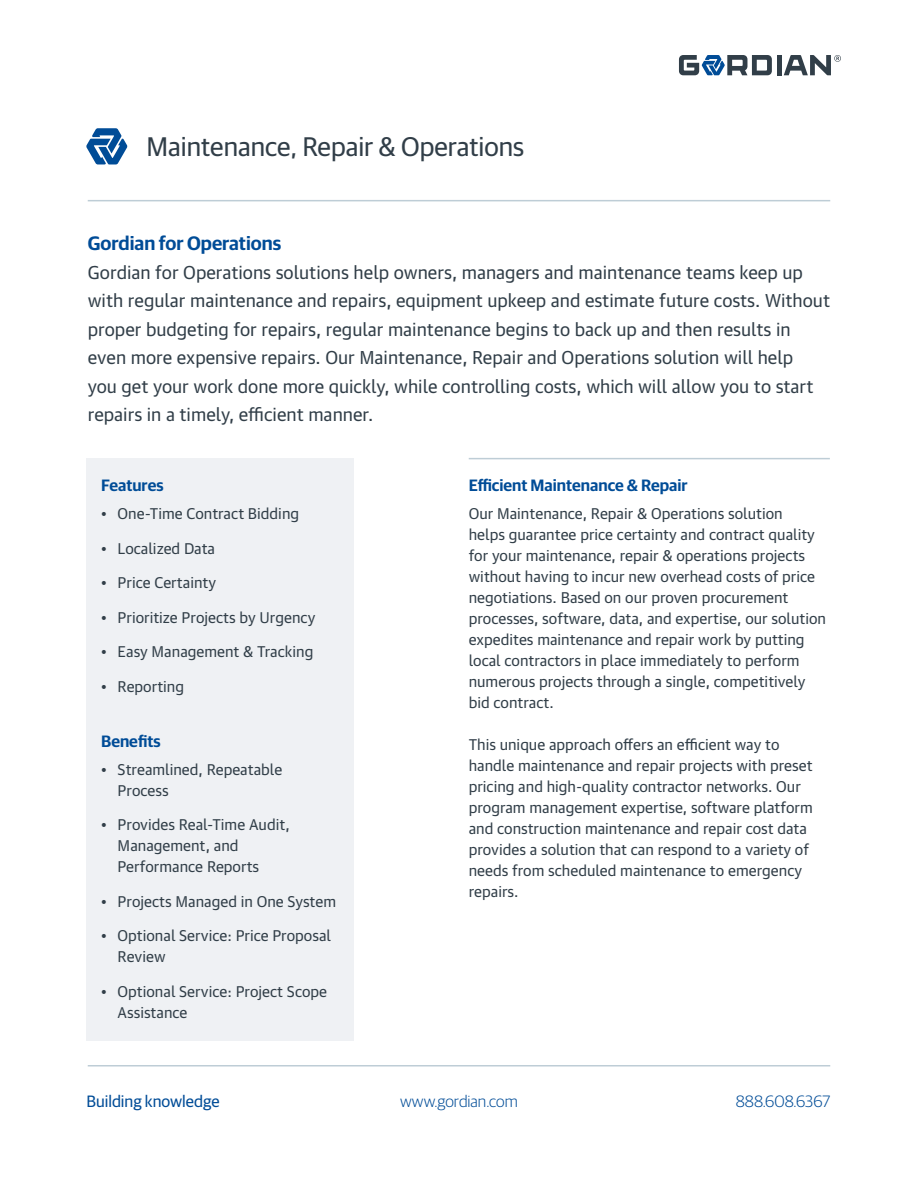
<style>
.page{position:relative;width:918px;height:1188px;background:#fff}
.page>*{position:absolute;margin:0;border:0;box-sizing:border-box;transform-origin:0 0}
.TITLE-HEAD{font:27px "Guardian Sans";color:#313e48}
.INTRO-HEAD{font:600 19.5px "Guardian Sans";color:#004c97}
.INTRO-BODY{font:18px/28.5px "Guardian Text Sans";color:#313e48}
.BODY-HEAD{font:600 16.5px "Guardian Sans";color:#004c97}
.t1{font:300 16.5px "Guardian Sans";color:#004c97}
.t2{font:16.5px "Guardian Sans";color:#004c97}
.SIDEBAR-HEADS{font:600 16.5px "Guardian Sans";color:#004c97}
.BODY{font:15px/21px "Guardian Text Sans";color:#313e48}
.SIDEBAR-BULLETS{font:15px "Guardian Text Sans";color:#313e48}
</style>
<div class="page">
<hr style="left:88px;top:200px;width:742px;height:1px;background:#becdd6">
<hr style="left:88px;top:1065px;width:742px;height:1px;background:#becdd6">
<div style="left:86px;top:458px;width:268px;height:583px;background:#eff1f4"></div>
<hr style="left:469px;top:458px;width:361px;height:1px;background:#becdd6">
<div style="left:777px;top:55px;width:5px;height:20px;background:#313e48"></div>
<svg style="left:679px;top:55px;width:93px;height:20px"></svg>
<svg style="left:784px;top:55px;width:57px;height:20px"></svg>
<svg style="left:86px;top:128px;width:41px;height:36px"></svg>
<p class="TITLE-HEAD" style="left:146px;top:128px;width:379px">Maintenance, Repair &amp; Operations</p>
<p class="INTRO-HEAD" style="left:88px;top:229px;width:195px">Gordian for Operations</p>
<p class="INTRO-BODY" style="left:88px;top:256px;width:744px">Gordian for Operations solutions help owners, managers and maintenance teams keep up with regular maintenance and repairs, equipment upkeep and estimate future costs. Without proper budgeting for repairs, regular maintenance begins to back up and then results in even more expensive repairs. Our Maintenance, Repair and Operations solution will help<br>you get your work done more quickly, while controlling costs, which will allow you to start repairs in a timely, efficient manner.</p>
<p class="SIDEBAR-HEADS" style="left:101px;top:473px;width:64px">Features</p>
<p class="SIDEBAR-BULLETS" style="left:101px;top:502px;width:200px">• One-Time Contract Bidding</p>
<p class="BODY" style="left:101px;top:536px;width:115px">• Localized Data</p>
<p class="BODY" style="left:101px;top:571px;width:116px">• Price Certainty</p>
<p class="BODY" style="left:101px;top:605px;width:216px">• Prioritize Projects by Urgency</p>
<p class="BODY" style="left:101px;top:640px;width:214px">• Easy Management &amp; Tracking</p>
<p class="BODY" style="left:101px;top:674px;width:85px">• Reporting</p>
<p class="SIDEBAR-HEADS" style="left:101px;top:729px;width:61px">Benefits</p>
<p class="BODY" style="left:118px;top:757px;width:166px;text-indent:-16px">• Streamlined, Repeatable<br>Process</p>
<p class="BODY" style="left:118px;top:813px;width:174px;text-indent:-16px">• Provides Real-Time Audit,<br>Management, and<br>Performance Reports</p>
<p class="BODY" style="left:101px;top:889px;width:237px">• Projects Managed in One System</p>
<p class="BODY" style="left:118px;top:924px;width:215px;text-indent:-16px">• Optional Service: Price Proposal<br>Review</p>
<p class="BODY" style="left:118px;top:979px;width:211px;text-indent:-16px">• Optional Service: Project Scope<br>Assistance</p>
<p class="BODY-HEAD" style="left:469px;top:473px;width:220px">Efficient Maintenance &amp; Repair</p>
<p class="BODY" style="left:469px;top:501px;width:359px">Our Maintenance, Repair &amp; Operations solution<br>helps guarantee price certainty and contract quality for your maintenance, repair &amp; operations projects without having to incur new overhead costs of price negotiations. Based on our proven procurement processes, software, data, and expertise, our solution expedites maintenance and repair work by putting local contractors in place immediately to perform numerous projects through a single, competitively bid contract.</p>
<p class="BODY" style="left:469px;top:732px;width:346px">This unique approach offers an efficient way to handle maintenance and repair projects with preset pricing and high-quality contractor networks. Our program management expertise, software platform and construction maintenance and repair cost data provides a solution that can respond to a variety of needs from scheduled maintenance to emergency repairs.</p>
<p class="t2" style="left:86px;top:1090px;width:135px">Building knowledge</p>
<p class="t1" style="left:400px;top:1090px;width:119px">www.gordian.com</p>
<p class="t1" style="left:736px;top:1090px;width:96px">888.608.6367</p>
</div>
